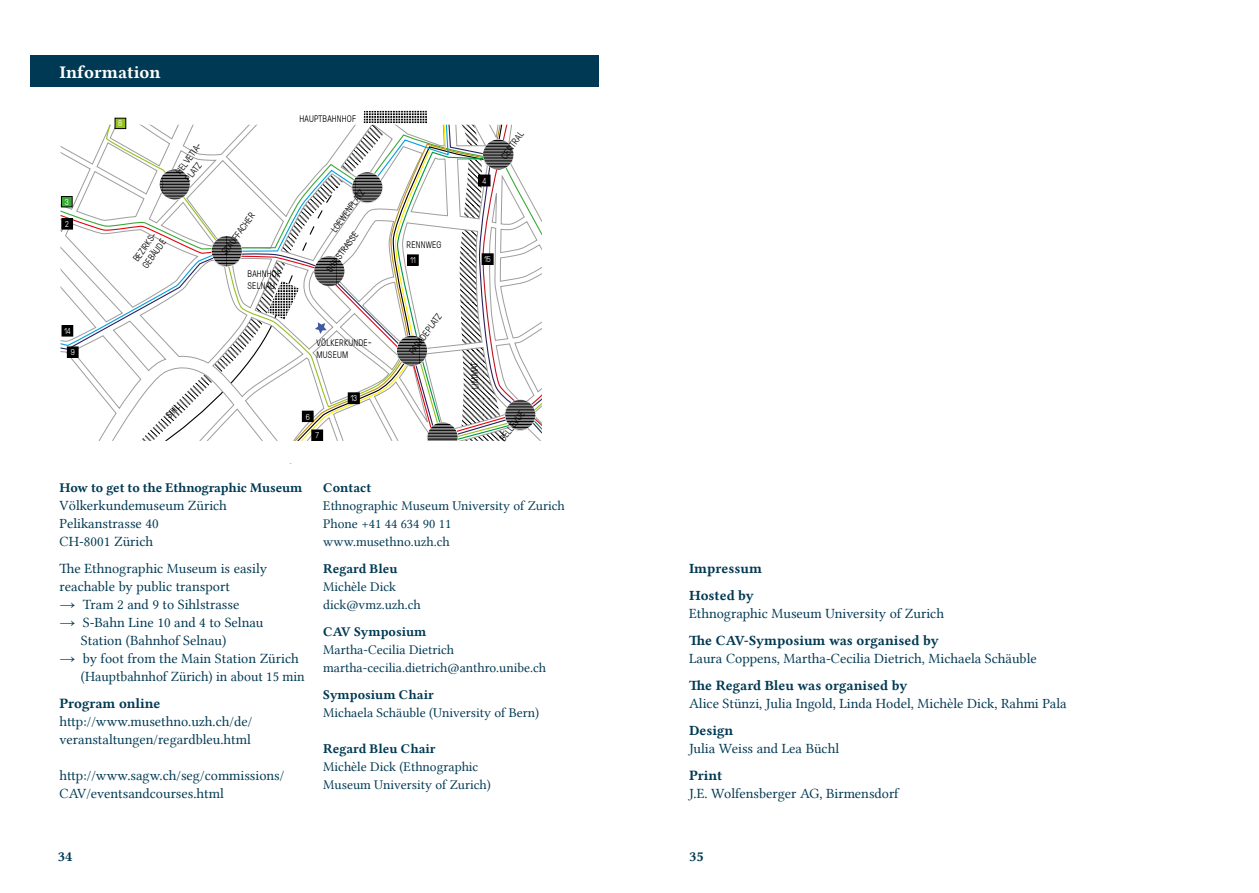
<style>
.page{position:relative;width:1259px;height:893px;background:#fff}
.page>*{position:absolute;margin:0;border:0;box-sizing:border-box;transform-origin:0 0}
.t1{font:18px "Lin Libertine B";color:#fff}
.t2{font:14.25px/18px "Lin Libertine";color:#003953}
.t3{font:14.25px/26.5px "Lin Libertine B";color:#003953}
.t4{font:13.5px/18px "Lin Libertine";color:#003953}
.t5{font:13.5px "Lin Libertine B";color:#003953}
.t6{font:300 9.45px/11.4px "GT Pressura";letter-spacing:.02em;color:#000;scale:.95 1}
.t7{font:300 8.55px "GT Pressura";letter-spacing:-.05em;color:#fff;scale:.95 1}
</style>
<div class="page">
<svg style="left:60px;top:110px;width:482px;height:331px"></svg>
<svg style="left:363px;top:111px;width:64px;height:12px"></svg>
<div style="left:61px;top:197px;width:11px;height:10px;background:#3baa35"></div>
<div style="left:61px;top:196px;width:11px;height:11px;border:1px solid #000"></div>
<div style="left:62px;top:219px;width:11px;height:10px;background:#000"></div>
<div style="left:62px;top:218px;width:11px;height:11px;border:1px solid #000"></div>
<div style="left:67px;top:347px;width:11px;height:10px;background:#000"></div>
<div style="left:67px;top:347px;width:11px;height:11px;border:1px solid #000"></div>
<div style="left:62px;top:326px;width:11px;height:10px;background:#000"></div>
<div style="left:62px;top:325px;width:11px;height:11px;border:1px solid #000"></div>
<div style="left:302px;top:411px;width:11px;height:11px;background:#000"></div>
<div style="left:115px;top:118px;width:11px;height:11px;background:#94c11f"></div>
<div style="left:115px;top:118px;width:11px;height:11px;border:1px solid #000"></div>
<div style="left:312px;top:430px;width:11px;height:10px;background:#000"></div>
<div style="left:312px;top:430px;width:11px;height:11px;border:1px solid #000"></div>
<div style="left:479px;top:175px;width:11px;height:11px;background:#000"></div>
<div style="left:478px;top:175px;width:12px;height:11px;border:1px solid #000"></div>
<div style="left:482px;top:254px;width:11px;height:10px;background:#000"></div>
<div style="left:481px;top:253px;width:12px;height:12px;border:1px solid #000"></div>
<div style="left:407px;top:255px;width:11px;height:10px;background:#000"></div>
<div style="left:407px;top:255px;width:11px;height:11px;border:1px solid #000"></div>
<div style="left:348px;top:393px;width:11px;height:10px;background:#000"></div>
<div style="left:348px;top:392px;width:12px;height:12px;border:1px solid #000"></div>
<div style="left:30px;top:55px;width:569px;height:32px;background:#003953"></div>
<p class="t1" style="left:60px;top:59px;width:102px">Information</p>
<p class="t7" style="left:65px;top:196px;width:6px">3</p>
<p class="t7" style="left:65px;top:218px;width:5px">2</p>
<p class="t7" style="left:64px;top:325px;width:8px">14</p>
<p class="t7" style="left:71px;top:346px;width:6px">9</p>
<p class="t7" style="left:118px;top:117px;width:6px">8</p>
<p class="t6" style="left:173px;top:170px;width:41px;rotate:-54deg">HELVETIA-<br>PLATZ</p>
<p class="t6" style="left:130px;top:257px;width:38px;rotate:-54deg">BEZIRKS-<br>GEBÄUDE</p>
<p class="t6" style="left:163px;top:412px;width:18px;rotate:-47deg">SIHL</p>
<p class="t6" style="left:299px;top:112px;width:61px">HAUPTBAHNHOF</p>
<p class="t6" style="left:219px;top:250px;width:53px;rotate:-54deg">STAUFFACHER</p>
<p class="t6" style="left:248px;top:268px;width:37px">BAHNHOF<br>SELNAU</p>
<p class="t6" style="left:328px;top:227px;width:55px;rotate:-54deg">LOEWENPLATZ</p>
<p class="t6" style="left:323px;top:267px;width:51px;rotate:-54deg">SIHLSTRASSE</p>
<p class="t6" style="left:317px;top:337px;width:60px">VÖLKERKUNDE-<br>MUSEUM</p>
<p class="t7" style="left:306px;top:410px;width:6px">6</p>
<p class="t7" style="left:315px;top:429px;width:5px">7</p>
<p class="t7" style="left:350px;top:392px;width:8px">13</p>
<p class="t7" style="left:482px;top:174px;width:6px">4</p>
<p class="t6" style="left:498px;top:154px;width:35px;rotate:-54deg">CENTRAL</p>
<p class="t6" style="left:406px;top:239px;width:38px">RENNWEG</p>
<p class="t7" style="left:410px;top:254px;width:7px">11</p>
<p class="t7" style="left:484px;top:253px;width:8px">15</p>
<p class="t6" style="left:406px;top:350px;width:52px;rotate:-54deg">PARADEPLATZ</p>
<p class="t6" style="left:469px;top:389px;width:29px;rotate:-92deg">LIMMAT</p>
<p class="t6" style="left:497px;top:437px;width:39px;rotate:-54deg">BELLEVUE</p>
<p class="t5" style="left:60px;top:478px;width:244px">How to get to the Ethnographic Museum</p>
<p class="t2" style="left:60px;top:496px;width:169px">Völkerkundemuseum Zürich<br>Pelikanstrasse 40<br>CH-8001 Zürich</p>
<p class="t2" style="left:60px;top:559px;width:209px">The Ethnographic Museum is easily reachable by public transport</p>
<p class="t2" style="left:60px;top:595px;width:181px">→ Tram 2 and 9 to Sihlstrasse</p>
<p class="t2" style="left:81px;top:613px;width:184px;text-indent:-21px">→ S-Bahn Line 10 and 4 to Selnau<br>Station (Bahnhof Selnau)</p>
<p class="t2" style="left:81px;top:649px;width:225px;text-indent:-21px">→ by foot from the Main Station Zürich (Hauptbahnhof Zürich) in about 15 min</p>
<p class="t3" style="left:60px;top:689px;width:102px">Program online</p>
<p class="t2" style="left:60px;top:712px;width:194px">http://www.musethno.uzh.ch/de/ veranstaltungen/regardbleu.html</p>
<p class="t2" style="left:60px;top:766px;width:226px">http://www.sagw.ch/seg/commissions/<br>CAV/eventsandcourses.html</p>
<p class="t5" style="left:323px;top:478px;width:49px">Contact</p>
<p class="t4" style="left:323px;top:496px;width:243px">Ethnographic Museum University of Zurich<br>Phone +41 44 634 90 11 www.musethno.uzh.ch</p>
<p class="t5" style="left:323px;top:559px;width:76px">Regard Bleu</p>
<p class="t4" style="left:323px;top:577px;width:99px">Michèle Dick dick@vmz.uzh.ch</p>
<p class="t5" style="left:323px;top:622px;width:105px">CAV Symposium</p>
<p class="t4" style="left:323px;top:640px;width:224px">Martha-Cecilia Dietrich martha-cecilia.dietrich@anthro.unibe.ch</p>
<p class="t5" style="left:323px;top:685px;width:112px">Symposium Chair</p>
<p class="t4" style="left:323px;top:703px;width:217px">Michaela Schäuble (University of Bern)</p>
<p class="t5" style="left:323px;top:739px;width:114px">Regard Bleu Chair</p>
<p class="t4" style="left:323px;top:757px;width:169px">Michèle Dick (Ethnographic<br>Museum University of Zurich)</p>
<p class="t3" style="left:689px;top:555px;width:74px">Impressum<br>Hosted by</p>
<p class="t2" style="left:689px;top:604px;width:256px">Ethnographic Museum University of Zurich</p>
<p class="t3" style="left:689px;top:626px;width:251px">The CAV-Symposium was organised by</p>
<p class="t2" style="left:689px;top:649px;width:349px">Laura Coppens, Martha-Cecilia Dietrich, Michaela Schäuble</p>
<p class="t3" style="left:689px;top:671px;width:220px">The Regard Bleu was organised by</p>
<p class="t2" style="left:689px;top:694px;width:379px">Alice Stünzi, Julia Ingold, Linda Hodel, Michèle Dick, Rahmi Pala</p>
<p class="t3" style="left:689px;top:716px;width:46px">Design</p>
<p class="t2" style="left:689px;top:739px;width:152px">Julia Weiss and Lea Büchl</p>
<p class="t3" style="left:689px;top:761px;width:35px">Print</p>
<p class="t2" style="left:689px;top:784px;width:211px">J.E. Wolfensberger AG, Birmensdorf</p>
<p class="t3" style="left:58px;top:842px;width:16px">34</p>
<p class="t3" style="left:689px;top:842px;width:16px">35</p>
</div>
